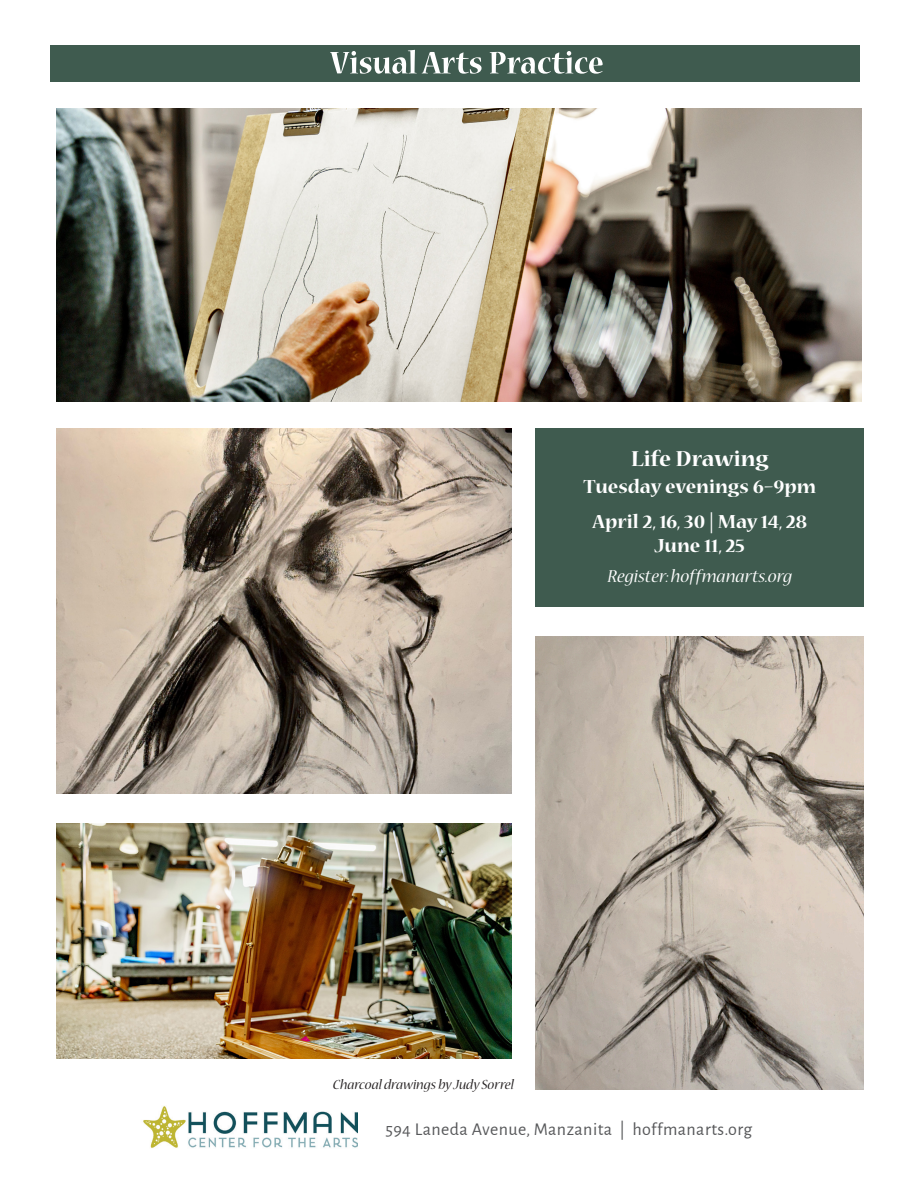
<style>
.page{position:relative;width:918px;height:1188px;background:#fff}
.page>*{position:absolute;margin:0;border:0;box-sizing:border-box;transform-origin:0 0}
.t1{font:700 24px "Nueva Std";color:#fff}
.t2{font:700 21px "Nueva Std";color:#fff}
.t3{font:italic 19.5px "Nueva Std";color:#fff}
.t4{font:18px "Alegreya Sans";letter-spacing:.025em;color:#57585a}
.t5{font:italic 15px "Nueva Std";color:#231f20}
</style>
<div class="page">
<img style="left:143px;top:1106px;width:214px;height:42px">
<div style="left:50px;top:45px;width:810px;height:36px;background:#3f5b4f"></div>
<svg style="left:330px;top:50px;width:273px;height:24px"></svg>
<img style="left:56px;top:823px;width:456px;height:235px">
<div style="left:536px;top:428px;width:328px;height:178px;background:#3f5b4f"></div>
<img style="left:56px;top:429px;width:456px;height:365px">
<img style="left:56px;top:108px;width:806px;height:294px">
<img style="left:536px;top:636px;width:328px;height:454px">
<p class="t1" style="left:631px;top:448px;width:139px">Life Drawing</p>
<p class="t2" style="left:584px;top:477px;width:234px">Tuesday evenings 6–9pm</p>
<p class="t2" style="left:593px;top:511px;width:216px">April 2, 16, 30 | May 14, 28</p>
<p class="t2" style="left:655px;top:535px;width:92px">June 11, 25</p>
<p class="t3" style="left:608px;top:567px;width:186px">Register: hoffmanarts.org</p>
<p class="t5" style="left:333px;top:1078px;width:183px">Charcoal drawings by Judy Sorrel</p>
<p class="t4" style="left:385px;top:1117px;width:368px">594 Laneda Avenue, Manzanita | hoffmanarts.org</p>
</div>
